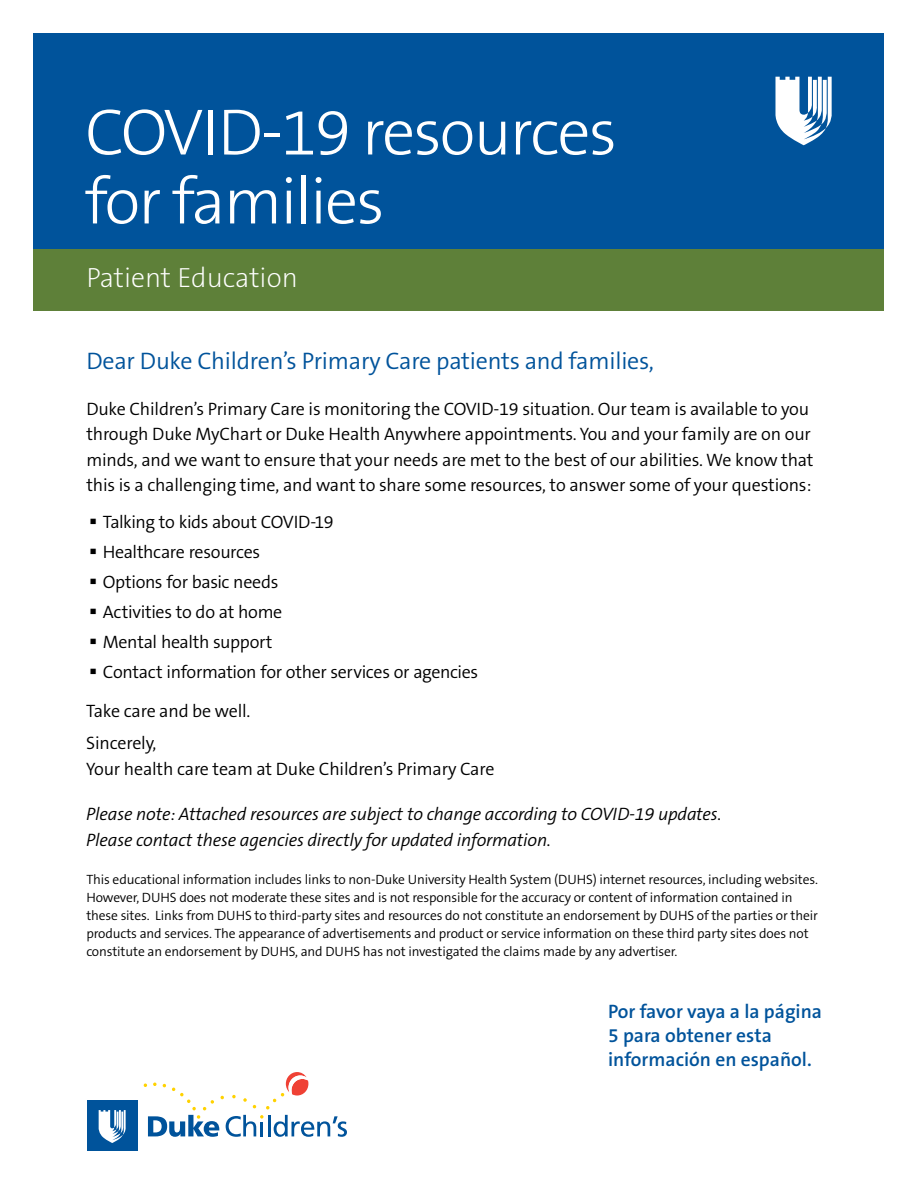
<style>
.page{position:relative;width:918px;height:1188px;background:#fff}
.page>*{position:absolute;margin:0;border:0;box-sizing:border-box;transform-origin:0 0}
.t1{font:300 66px/69px "The Sans B W3";letter-spacing:-.03em;color:#fff}
.t2{font:200 27.9px "The Sans B W2";color:#fff}
.t3{font:300 24px "The Sans B W4";letter-spacing:-.01em;color:#00539b}
.t4{font:600 19.5px/24px "The Sans B W6";color:#00539b}
.t5{font:300 18px/25.5px "The Sans B W4";letter-spacing:-.01em;color:#000}
.t6{font:italic 300 18px/25.5px "The Sans B W4";letter-spacing:-.01em;color:#000}
.t7{font:300 18px "The Sans B W4";letter-spacing:-.03em;color:#000}
.t8{font:300 13.5px/18px "The Sans B W4";letter-spacing:-.01em;color:#000}
</style>
<div class="page">
<div style="left:87px;top:1101px;width:50px;height:50px;background:#00539b"></div>
<svg style="left:99px;top:1110px;width:27px;height:33px"></svg>
<svg style="left:144px;top:1072px;width:203px;height:65px"></svg>
<div style="left:34px;top:34px;width:850px;height:277px;background:#00539b"></div>
<div style="left:34px;top:249px;width:850px;height:62px;background:#5e8039"></div>
<svg style="left:775px;top:77px;width:57px;height:68px"></svg>
<h1 class="t1" style="left:85px;top:98px;width:534px">COVID-19 resources for families</h1>
<h2 class="t2" style="left:86px;top:260px;width:213px">Patient Education</h2>
<h3 class="t3" style="left:86px;top:345px;width:569px">Dear Duke Children’s Primary Care patients and families,</h3>
<p class="t5" style="left:86px;top:396px;width:729px">Duke Children’s Primary Care is monitoring the COVID-19 situation. Our team is available to you through Duke MyChart or Duke Health Anywhere appointments. You and your family are on our minds, and we want to ensure that your needs are met to the best of our abilities. We know that this is a challenging time, and want to share some resources, to answer some of your questions:</p>
<h3 class="t7" style="left:89px;top:510px;width:246px">▪ Talking to kids about COVID-19</h3>
<h3 class="t5" style="left:89px;top:539px;width:172px">▪ Healthcare resources</h3>
<h3 class="t5" style="left:89px;top:569px;width:191px">▪ Options for basic needs</h3>
<h3 class="t5" style="left:89px;top:599px;width:195px">▪ Activities to do at home</h3>
<h3 class="t5" style="left:89px;top:629px;width:185px">▪ Mental health support</h3>
<h3 class="t5" style="left:86px;top:652px;width:394px;line-height:39px">▪ Contact information for other services or agencies<br>Take care and be well.</h3>
<h3 class="t5" style="left:86px;top:730px;width:410px">Sincerely,<br>Your health care team at Duke Children’s Primary Care</h3>
<h3 class="t6" style="left:86px;top:802px;width:637px">Please note: Attached resources are subject to change according to COVID-19 updates.<br>Please contact these agencies directly for updated information.</h3>
<p class="t8" style="left:86px;top:871px;width:733px">This educational information includes links to non-Duke University Health System (DUHS) internet resources, including websites.<br>However, DUHS does not moderate these sites and is not responsible for the accuracy or content of information contained in these sites. Links from DUHS to third-party sites and resources do not constitute an endorsement by DUHS of the parties or their products and services. The appearance of advertisements and product or service information on these third party sites does not constitute an endorsement by DUHS, and DUHS has not investigated the claims made by any advertiser.</p>
<h3 class="t4" style="left:608px;top:999px;width:216px">Por favor vaya a la página<br>5 para obtener esta información en español.</h3>
</div>
